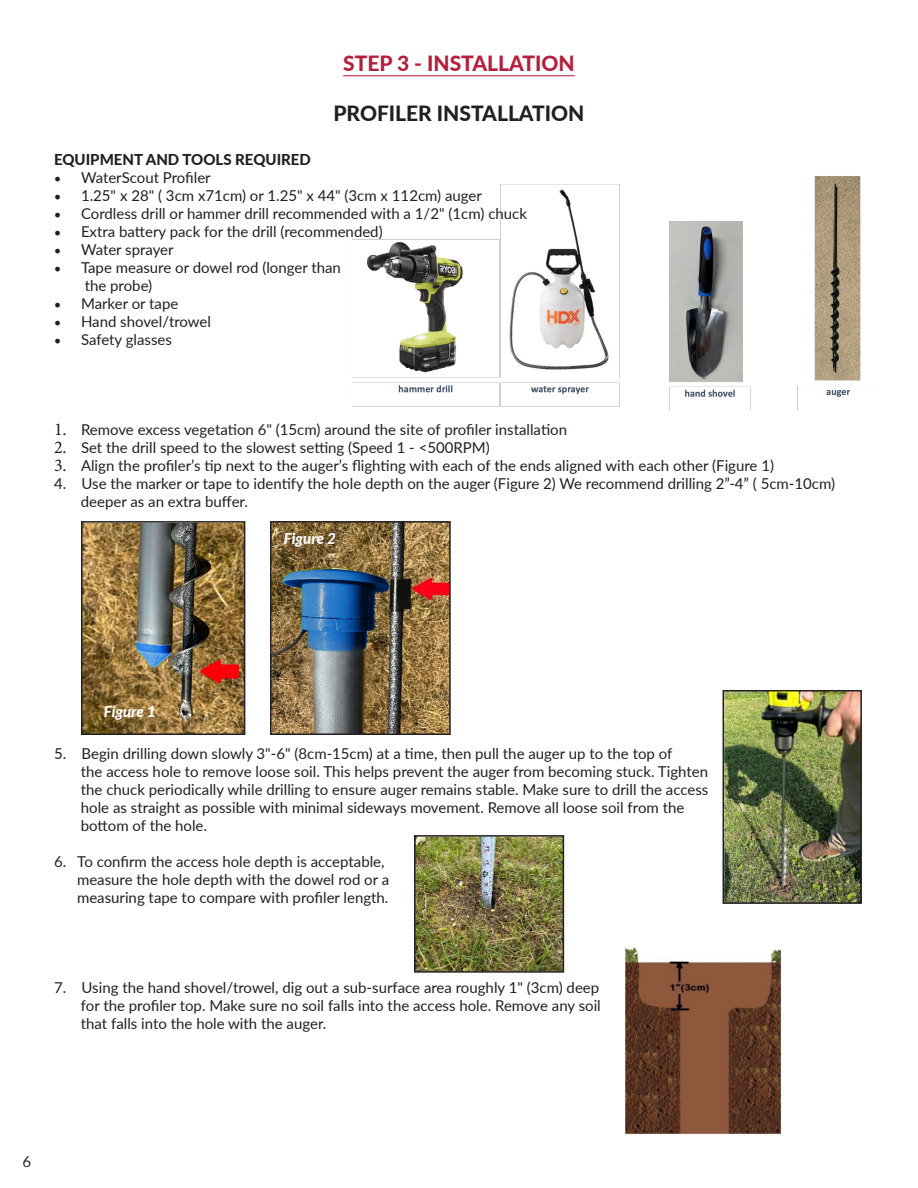
<style>
.page{position:relative;width:918px;height:1188px;background:#fff}
.page>*{position:absolute;margin:0;border:0;box-sizing:border-box;transform-origin:0 0}
.t1{font:800 21px "Lato";color:#231f20}
.t2{font:800 21px "Lato";color:#b51e3c}
.t3{font:15px/18px "Lato";color:#231f20}
.t4{font:800 15px "Lato";color:#231f20}
.t5{font:italic 800 15px "Lato";color:#fff}
.s1{font-family:"Minion Pro";font-size:18px}
</style>
<div class="page">
<img style="left:352px;top:176px;width:509px;height:235px">
<hr style="left:343px;top:75px;width:232px;height:1px;background:#b51e3c">
<img style="left:726px;top:693px;width:133px;height:208px">
<div style="left:723px;top:690px;width:139px;height:214px;border:2px solid #231f20"></div>
<img style="left:417px;top:838px;width:144px;height:132px">
<div style="left:414px;top:835px;width:150px;height:138px;border:2px solid #231f20"></div>
<img style="left:625px;top:947px;width:157px;height:188px">
<img style="left:84px;top:524px;width:158px;height:208px">
<div style="left:81px;top:521px;width:164px;height:214px;border:2px solid #231f20"></div>
<img style="left:273px;top:524px;width:175px;height:208px">
<div style="left:270px;top:521px;width:181px;height:214px;border:2px solid #231f20"></div>
<p class="t2" style="left:343px;top:48px;width:233px">STEP 3 - INSTALLATION</p>
<p class="t1" style="left:333px;top:98px;width:253px">PROFILER INSTALLATION</p>
<p class="t4" style="left:54px;top:148px;width:258px">EQUIPMENT AND TOOLS REQUIRED</p>
<p class="t3" style="left:54px;top:167px;width:158px"><span class="s1">•</span> WaterScout Profiler</p>
<p class="t3" style="left:54px;top:185px;width:430px"><span class="s1">•</span> 1.25" x 28" ( 3cm x71cm) or 1.25" x 44" (3cm x 112cm) auger</p>
<p class="t3" style="left:54px;top:203px;width:474px"><span class="s1">•</span> Cordless drill or hammer drill recommended with a 1/2" (1cm) chuck</p>
<p class="t3" style="left:54px;top:221px;width:330px"><span class="s1">•</span> Extra battery pack for the drill (recommended)</p>
<p class="t3" style="left:54px;top:239px;width:121px"><span class="s1">•</span> Water sprayer</p>
<p class="t3" style="left:54px;top:257px;width:288px"><span class="s1">•</span> Tape measure or dowel rod (longer than</p>
<p class="t3" style="left:85px;top:275px;width:69px">the probe)</p>
<p class="t3" style="left:54px;top:293px;width:126px"><span class="s1">•</span> Marker or tape</p>
<p class="t3" style="left:54px;top:311px;width:159px"><span class="s1">•</span> Hand shovel/trowel</p>
<p class="t3" style="left:54px;top:329px;width:120px"><span class="s1">•</span> Safety glasses</p>
<p class="t3" style="left:54px;top:419px;width:515px"><span class="s1">1.</span> Remove excess vegetation 6" (15cm) around the site of profiler installation</p>
<p class="t3" style="left:54px;top:437px;width:437px"><span class="s1">2.</span> Set the drill speed to the slowest setting (Speed 1 - &lt;500RPM)</p>
<p class="t3" style="left:54px;top:455px;width:722px"><span class="s1">3.</span> Align the profiler’s tip next to the auger’s flighting with each of the ends aligned with each other (Figure 1)</p>
<p class="t3" style="left:54px;top:473px;width:783px">4. Use the marker or tape to identify the hole depth on the auger (Figure 2) We recommend drilling 2”-4” ( 5cm-10cm)</p>
<p class="t3" style="left:81px;top:491px;width:169px">deeper as an extra buffer.</p>
<p class="t5" style="left:284px;top:528px;width:53px">Figure 2</p>
<p class="t5" style="left:104px;top:700px;width:53px">Figure 1</p>
<p class="t3" style="left:54px;top:743px;width:620px">5. Begin drilling down slowly 3"-6" (8cm-15cm) at a time, then pull the auger up to the top of</p>
<p class="t3" style="left:81px;top:761px;width:629px">the access hole to remove loose soil. This helps prevent the auger from becoming stuck. Tighten</p>
<p class="t3" style="left:81px;top:779px;width:629px">the chuck periodically while drilling to ensure auger remains stable. Make sure to drill the access hole as straight as possible with minimal sideways movement. Remove all loose soil from the</p>
<p class="t3" style="left:81px;top:815px;width:128px">bottom of the hole.</p>
<p class="t3" style="left:54px;top:851px;width:332px">6. To confirm the access hole depth is acceptable,</p>
<p class="t3" style="left:77px;top:869px;width:314px">measure the hole depth with the dowel rod or a</p>
<p class="t3" style="left:77px;top:887px;width:313px">measuring tape to compare with profiler length.</p>
<p class="t3" style="left:54px;top:977px;width:547px">7. Using the hand shovel/trowel, dig out a sub-surface area roughly 1" (3cm) deep</p>
<p class="t3" style="left:81px;top:995px;width:521px">for the profiler top. Make sure no soil falls into the access hole. Remove any soil</p>
<p class="t3" style="left:81px;top:1013px;width:247px">that falls into the hole with the auger.</p>
<p class="t3" style="left:23px;top:1152px;width:10px">6</p>
</div>
